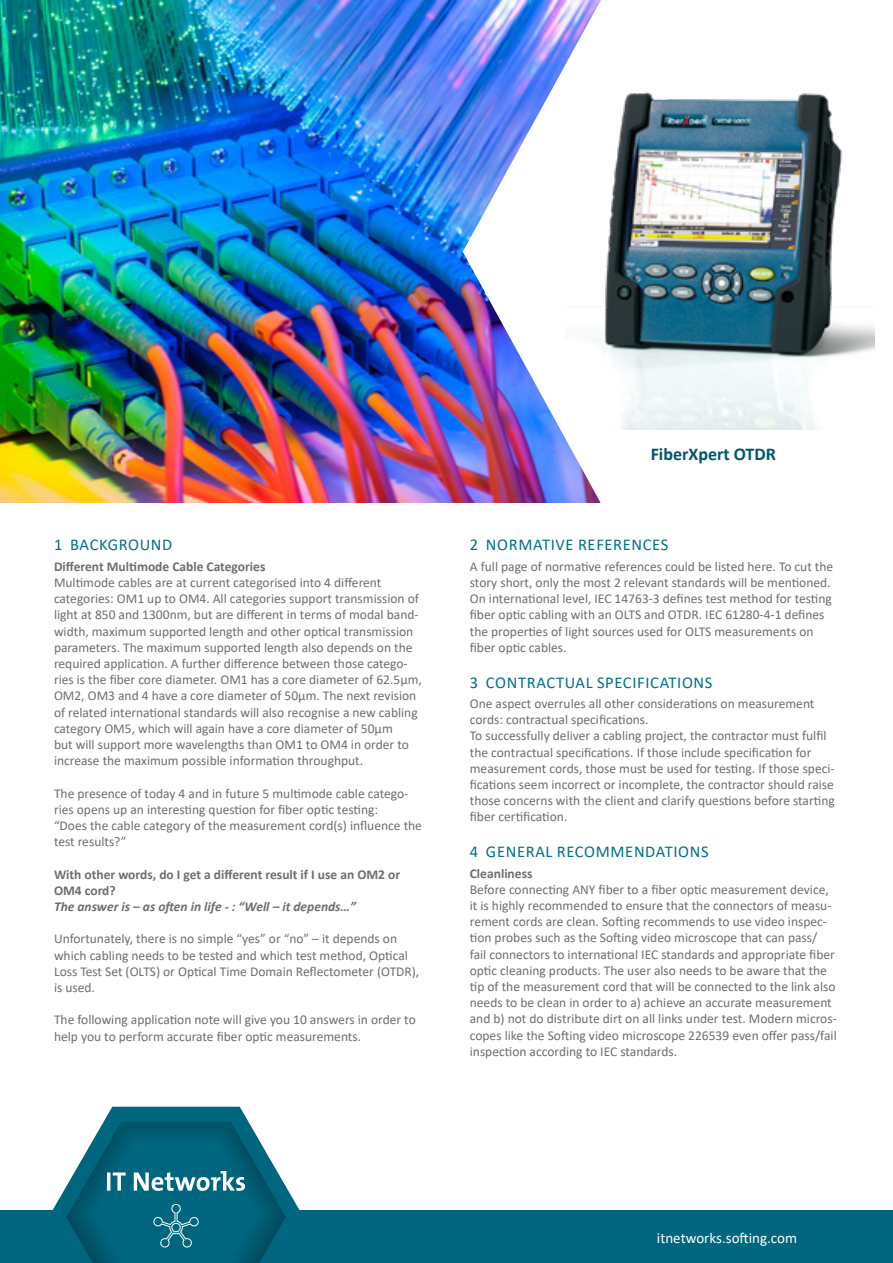
<style>
.page{position:relative;width:893px;height:1263px;background:#fff}
.page>*{position:absolute;margin:0;border:0;box-sizing:border-box;transform-origin:0 0}
.t1{font:700 18px "Calibri";color:#005669}
.t2{font:16.5px "Calibri";letter-spacing:.04em;color:#006f88}
.t3{font:15px "Calibri";color:#fff}
.t4{font:13.5px/16.2px "Calibri";color:#6d6e71}
.t5{font:700 13.5px/16.2px "Calibri";color:#6d6e71}
.t6{font:italic 700 13.5px "Calibri";color:#6d6e71}
</style>
<div class="page">
<img style="left:0;top:0;width:463px;height:503px">
<img style="left:463px;top:0;width:412px;height:503px">
<div style="left:0;top:1210px;width:893px;height:53px;background:#00667f"></div>
<svg style="left:52px;top:1107px;width:248px;height:156px"></svg>
<img style="left:565px;top:74px;width:309px;height:356px">
<p class="t2" style="left:54px;top:533px;width:120px">1 BACKGROUND</p>
<p class="t5" style="left:54px;top:558px;width:213px">Different Multimode Cable Categories</p>
<p class="t4" style="left:54px;top:574px;width:369px">Multimode cables are at current categorised into 4 different categories: OM1 up to OM4. All categories support transmission of light at 850 and 1300nm, but are different in terms of modal band&shy;width, maximum supported length and other optical transmission parameters. The maximum supported length also depends on the required application. A further difference between those catego&shy;ries is the fiber core diameter. OM1 has a core diameter of 62.5µm, OM2, OM3 and 4 have a core diameter of 50µm. The next revision of related international standards will also recognise a new cabling category OM5, which will again have a core diameter of 50µm<br>but will support more wavelengths than OM1 to OM4 in order to increase the maximum possible information throughput.</p>
<p class="t4" style="left:54px;top:785px;width:370px">The presence of today 4 and in future 5 multimode cable catego&shy;ries opens up an interesting question for fiber optic testing:<br>“Does the cable category of the measurement cord(s) influence the test results?”</p>
<p class="t5" style="left:54px;top:866px;width:348px">With other words, do I get a different result if I use an OM2 or<br>OM4 cord?</p>
<p class="t6" style="left:54px;top:897px;width:304px">The answer is – as often in life - : “Well – it depends…”</p>
<p class="t4" style="left:54px;top:930px;width:367px">Unfortunately, there is no simple “yes” or “no” – it depends on which cabling needs to be tested and which test method, Optical Loss Test Set (OLTS) or Optical Time Domain Reflectometer (OTDR), is used.</p>
<p class="t4" style="left:54px;top:1011px;width:363px">The following application note will give you 10 answers in order to help you to perform accurate fiber optic measurements.</p>
<h1 class="t1" style="left:651px;top:442px;width:127px">FiberXpert OTDR</h1>
<p class="t2" style="left:470px;top:533px;width:200px">2 NORMATIVE REFERENCES</p>
<p class="t4" style="left:470px;top:558px;width:365px">A full page of normative references could be listed here. To cut the story short, only the most 2 relevant standards will be mentioned.<br>On international level, IEC 14763-3 defines test method for testing fiber optic cabling with an OLTS and OTDR. IEC 61280-4-1 defines the properties of light sources used for OLTS measurements on fiber optic cables.</p>
<p class="t2" style="left:470px;top:670px;width:244px">3 CONTRACTUAL SPECIFICATIONS</p>
<p class="t4" style="left:470px;top:695px;width:366px">One aspect overrules all other considerations on measurement cords: contractual specifications.<br>To successfully deliver a cabling project, the contractor must fulfil the contractual specifications. If those include specification for measurement cords, those must be used for testing. If those speci&shy;fications seem incorrect or incomplete, the contractor should raise those concerns with the client and clarify questions before starting fiber certification.</p>
<p class="t2" style="left:470px;top:840px;width:240px">4 GENERAL RECOMMENDATIONS</p>
<p class="t5" style="left:470px;top:865px;width:64px">Cleanliness</p>
<p class="t4" style="left:470px;top:881px;width:368px">Before connecting ANY fiber to a fiber optic measurement device, it is highly recommended to ensure that the connectors of measu&shy;rement cords are clean. Softing recommends to use video inspec&shy;tion probes such as the Softing video microscope that can pass/ fail connectors to international IEC standards and appropriate fiber optic cleaning products. The user also needs to be aware that the tip of the measurement cord that will be connected to the link also needs to be clean in order to a) achieve an accurate measurement and b) not do distribute dirt on all links under test. Modern micros&shy;copes like the Softing video microscope 226539 even offer pass/fail inspection according to IEC standards.</p>
<p class="t3" style="left:657px;top:1227px;width:142px">itnetworks.softing.com</p>
</div>
